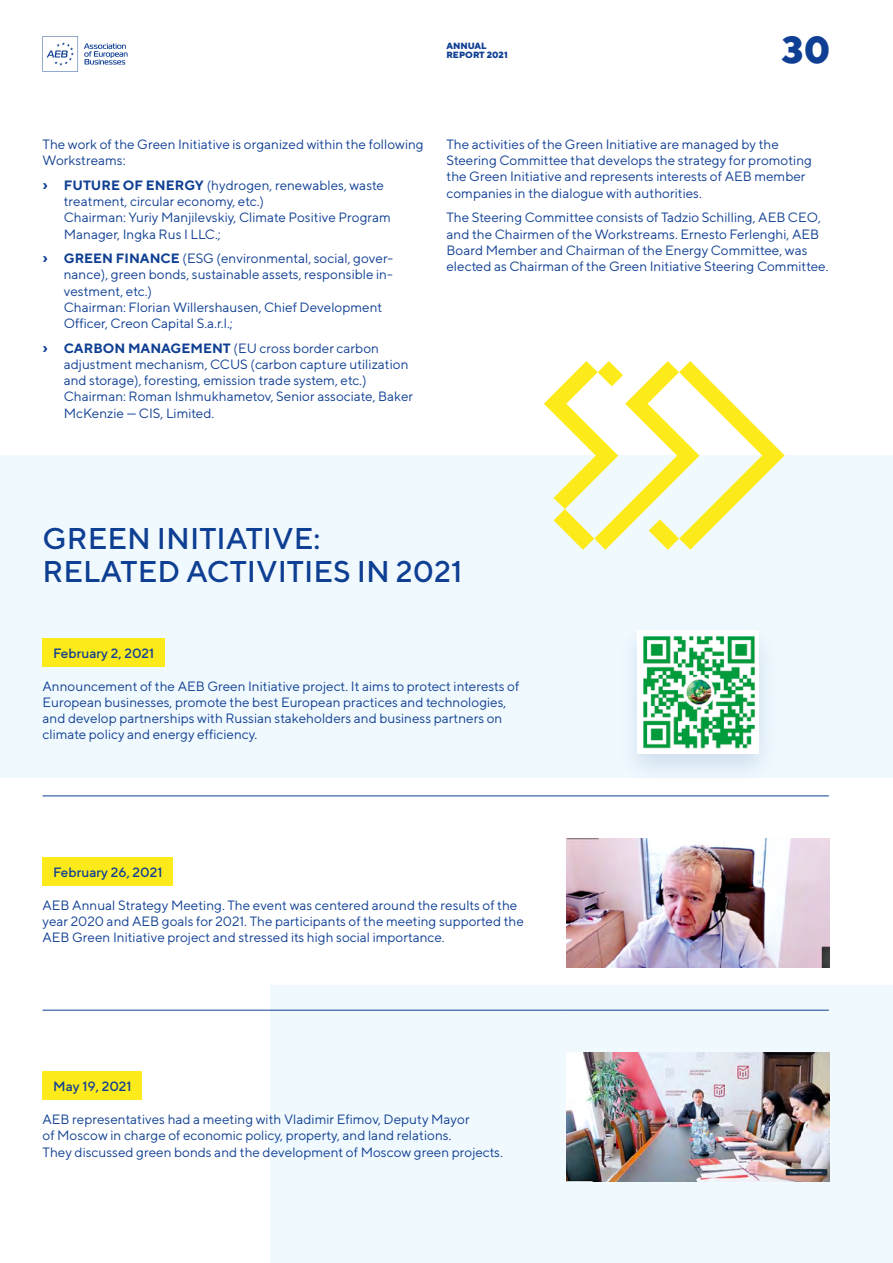
<style>
.page{position:relative;width:893px;height:1263px;background:#fff}
.page>*{position:absolute;margin:0;border:0;box-sizing:border-box;transform-origin:0 0}
.t1{font:800 37.5px "TT Norms";color:#0f3f93}
.H_2__20_spAll{font:500 30px/33px "TT Norms";color:#0f3f93}
.main_body{font:13.5px/16.2px "TT Norms";color:#0f3f93}
.H_4{font:500 13.5px "TT Norms";color:#0f3f93}
.t2{font:800 9px/9px "TT Norms";color:#0f3f93}
.s1{font-weight:700;font-size:16.5px}
.s2{font-weight:700}
</style>
<div class="page">
<div style="left:270px;top:985px;width:623px;height:278px;background:#f0f9fe"></div>
<div style="left:0;top:455px;width:893px;height:322px;background:#f0f9fe"></div>
<hr style="left:43px;top:796px;width:524px;height:1px;background:#0f3f93">
<hr style="left:567px;top:796px;width:262px;height:1px;background:#0f3f93">
<hr style="left:43px;top:1010px;width:524px;height:1px;background:#0f3f93">
<hr style="left:567px;top:1010px;width:262px;height:1px;background:#0f3f93">
<div style="left:43px;top:638px;width:122px;height:29px;background:#fcea1b"></div>
<div style="left:615px;top:620px;width:166px;height:167px;background:#0f3f93;opacity:.15"></div>
<img style="left:637px;top:630px;width:122px;height:123px">
<div style="left:43px;top:857px;width:130px;height:29px;background:#fcea1b"></div>
<img style="left:567px;top:838px;width:262px;height:130px">
<div style="left:43px;top:1071px;width:99px;height:29px;background:#fcea1b"></div>
<img style="left:567px;top:1053px;width:262px;height:129px">
<svg style="left:544px;top:361px;width:241px;height:189px"></svg>
<svg style="left:84px;top:43px;width:44px;height:22px"></svg>
<svg style="left:43px;top:36px;width:35px;height:36px"></svg>
<p class="t2" style="left:446px;top:41px;width:63px">ANNUAL<br>REPORT 2021</p>
<h1 class="t1" style="left:782px;top:25px;width:50px">30</h1>
<p class="main_body" style="left:43px;top:136px;width:383px">The work of the Green Initiative is organized within the following<br>Workstreams:</p>
<p class="main_body" style="left:64px;top:177px;width:329px;text-indent:-21px"><span class="s1">›</span> <span class="s2">FUTURE OF ENERGY</span> (hydrogen, renewables, waste treatment, circular economy, etc.)<br>Chairman: Yuriy Manjilevskiy, Climate Positive Program Manager, Ingka Rus I LLC.;</p>
<p class="main_body" style="left:64px;top:250px;width:331px;text-indent:-21px"><span class="s1">›</span> <span class="s2">GREEN FINANCE</span> (ESG (environmental, social, gover&shy;nance), green bonds, sustainable assets, responsible in&shy;vestment, etc.)<br>Chairman: Florian Willershausen, Chief Development Officer, Creon Capital S.a.r.l.;</p>
<p class="main_body" style="left:64px;top:340px;width:351px;text-indent:-21px"><span class="s1">›</span> <span class="s2">CARBON MANAGEMENT</span> (EU cross border carbon adjustment mechanism, CCUS (carbon capture utilization and storage), foresting, emission trade system, etc.)<br>Chairman: Roman Ishmukhametov, Senior associate, Baker McKenzie — CIS, Limited.</p>
<p class="main_body" style="left:446px;top:136px;width:367px">The activities of the Green Initiative are managed by the Steering Committee that develops the strategy for promoting the Green Initiative and represents interests of AEB member companies in the dialogue with authorities.</p>
<p class="main_body" style="left:446px;top:209px;width:384px">The Steering Committee consists of Tadzio Schilling, AEB CEO, and the Chairmen of the Workstreams. Ernesto Ferlenghi, AEB Board Member and Chairman of the Energy Committee, was elected as Chairman of the Green Initiative Steering Committee.</p>
<p class="H_2__20_spAll" style="left:43px;top:521px;width:422px">GREEN INITIATIVE:<br>RELATED ACTIVITIES IN 2021</p>
<p class="H_4" style="left:53px;top:644px;width:103px">February 2, 2021</p>
<p class="main_body" style="left:43px;top:678px;width:478px">Announcement of the AEB Green Initiative project. It aims to protect interests of European businesses, promote the best European practices and technologies, and develop partnerships with Russian stakeholders and business partners on climate policy and energy efficiency.</p>
<p class="H_4" style="left:53px;top:863px;width:111px">February 26, 2021</p>
<p class="main_body" style="left:43px;top:897px;width:483px">AEB Annual Strategy Meeting. The event was centered around the results of the year 2020 and AEB goals for 2021. The participants of the meeting supported the<br>AEB Green Initiative project and stressed its high social importance.</p>
<p class="H_4" style="left:53px;top:1078px;width:80px">May 19, 2021</p>
<p class="main_body" style="left:43px;top:1111px;width:462px">AEB representatives had a meeting with Vladimir Efimov, Deputy Mayor<br>of Moscow in charge of economic policy, property, and land relations.<br>They discussed green bonds and the development of Moscow green projects.</p>
</div>
